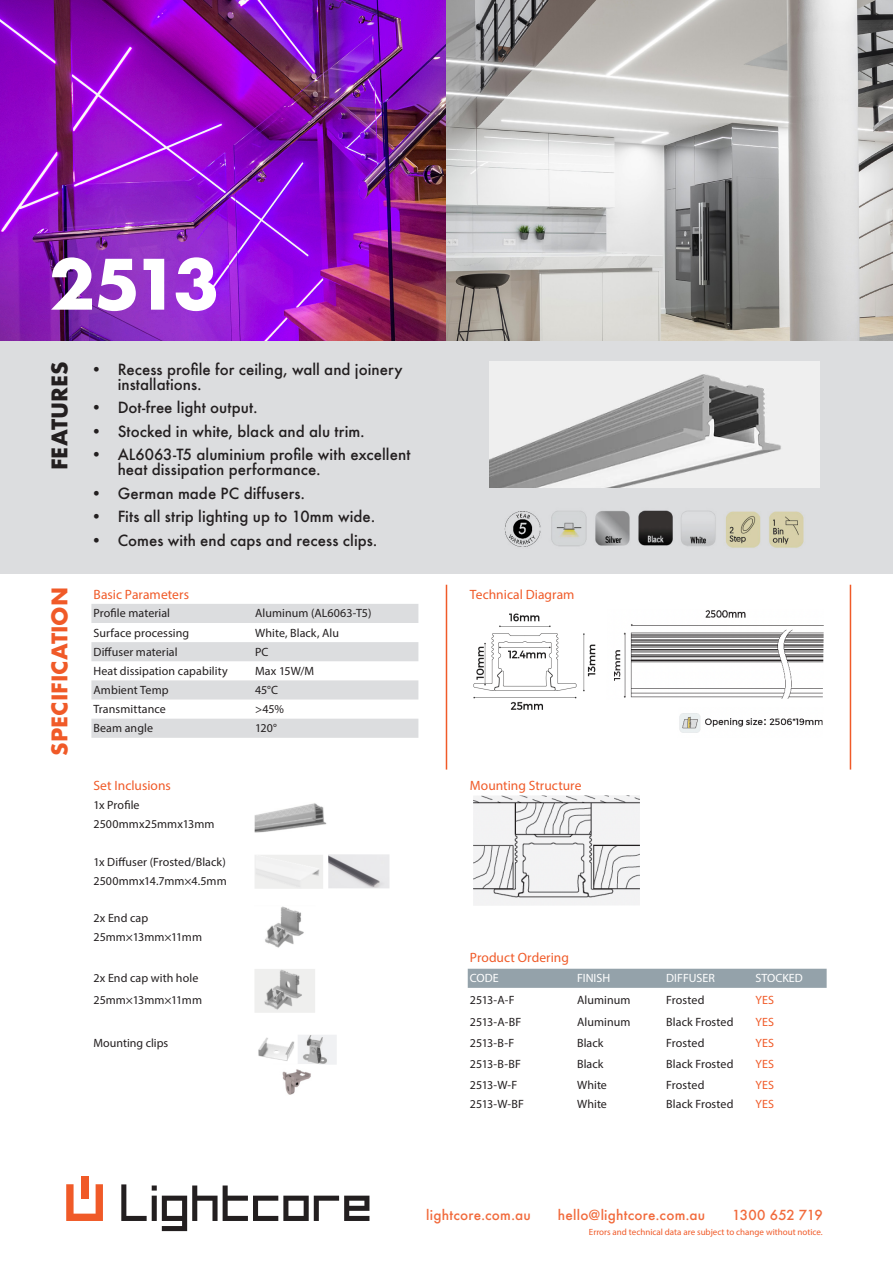
<style>
.page{position:relative;width:893px;height:1263px;background:#fff}
.page>*{position:absolute;margin:0;border:0;box-sizing:border-box;transform-origin:0 0}
.t1{font:700 67.5px "Futura";color:#fff}
.t2{font:700 21px "Futura";letter-spacing:.005em;color:#f05a28}
.t3{font:700 21px "Futura";letter-spacing:.005em;color:#231f20}
.t4{font:500 15px/15px "Futura";letter-spacing:.005em;color:#231f20}
.t5{font:13.5px "Myriad Pro";letter-spacing:.005em;color:#f05a28}
.t6{font:500 13.5px "Futura";letter-spacing:.015em;color:#f16b3d}
.t7{font:500 13.5px "Futura";letter-spacing:-.015em;color:#f16b3d}
.t8{font:12px "Myriad Pro";letter-spacing:.005em;color:#231f20}
.t9{font:12px "Myriad Pro";color:#fff}
.t10{font:12px "Myriad Pro";letter-spacing:.015em;color:#f05a28}
.t11{font:9px "Myriad Pro";color:#f05a28}
</style>
<div class="page">
<div style="left:0;top:340px;width:893px;height:234px;background:#dcdddf"></div>
<svg style="left:91px;top:604px;width:327px;height:134px"></svg>
<div style="left:468px;top:969px;width:359px;height:19px;background:#94a2aa"></div>
<img style="left:489px;top:361px;width:331px;height:127px">
<img style="left:473px;top:613px;width:123px;height:97px">
<svg style="left:66px;top:1184px;width:37px;height:37px"></svg>
<div style="left:81px;top:1177px;width:7px;height:22px;background:#f05a28"></div>
<svg style="left:121px;top:1184px;width:248px;height:47px"></svg>
<img style="left:0;top:0;width:893px;height:340px">
<hr style="left:446px;top:585px;width:1px;height:184px;background:#f05a28">
<hr style="left:850px;top:585px;width:1px;height:184px;background:#f05a28">
<img style="left:614px;top:610px;width:210px;height:89px">
<img style="left:254px;top:803px;width:73px;height:29px">
<div style="left:255px;top:855px;width:68px;height:34px;background:#efefee"></div>
<img style="left:265px;top:906px;width:39px;height:42px">
<img style="left:255px;top:969px;width:60px;height:44px">
<img style="left:504px;top:510px;width:300px;height:38px">
<img style="left:679px;top:713px;width:144px;height:20px">
<img style="left:328px;top:854px;width:61px;height:34px">
<img style="left:473px;top:795px;width:167px;height:110px">
<img style="left:258px;top:1035px;width:79px;height:30px">
<img style="left:273px;top:1064px;width:46px;height:31px">
<p class="t1" style="left:49px;top:235px;width:172px">2513</p>
<p class="t3" style="left:44px;top:470px;width:110px;rotate:-90deg">FEATURES</p>
<p class="t2" style="left:44px;top:756px;width:170px;rotate:-90deg">SPECIFICATION</p>
<p class="t4" style="left:118px;top:361px;width:286px;text-indent:-27px">• Recess profile for ceiling, wall and joinery installations.</p>
<p class="t4" style="left:91px;top:400px;width:169px">• Dot-free light output.</p>
<p class="t4" style="left:91px;top:423px;width:276px">• Stocked in white, black and alu trim.</p>
<p class="t4" style="left:118px;top:447px;width:294px;text-indent:-27px">• AL6063-T5 aluminium profile with excellent heat dissipation performance.</p>
<p class="t4" style="left:91px;top:485px;width:216px">• German made PC diffusers.</p>
<p class="t4" style="left:91px;top:509px;width:286px">• Fits all strip lighting up to 10mm wide.</p>
<p class="t4" style="left:91px;top:532px;width:288px">• Comes with end caps and recess clips.</p>
<p class="t5" style="left:94px;top:586px;width:97px">Basic Parameters</p>
<p class="t5" style="left:470px;top:586px;width:106px">Technical Diagram</p>
<p class="t8" style="left:94px;top:606px;width:78px">Profile material</p>
<p class="t8" style="left:255px;top:606px;width:118px">Aluminum (AL6063-T5)</p>
<p class="t8" style="left:94px;top:625px;width:97px">Surface processing</p>
<p class="t8" style="left:255px;top:625px;width:85px">White, Black, Alu</p>
<p class="t8" style="left:94px;top:644px;width:86px">Diffuser material</p>
<p class="t8" style="left:255px;top:644px;width:15px">PC</p>
<p class="t8" style="left:94px;top:663px;width:136px">Heat dissipation capability</p>
<p class="t8" style="left:255px;top:663px;width:61px">Max 15W/M</p>
<p class="t8" style="left:94px;top:683px;width:77px">Ambient Temp</p>
<p class="t8" style="left:255px;top:683px;width:25px">45°C</p>
<p class="t8" style="left:94px;top:702px;width:74px">Transmittance</p>
<p class="t8" style="left:255px;top:702px;width:30px">&gt;45%</p>
<p class="t8" style="left:94px;top:721px;width:61px">Beam angle</p>
<p class="t8" style="left:255px;top:721px;width:23px">120°</p>
<p class="t5" style="left:94px;top:777px;width:79px">Set Inclusions</p>
<p class="t5" style="left:470px;top:777px;width:113px">Mounting Structure</p>
<p class="t8" style="left:94px;top:797px;width:48px">1x Profile</p>
<p class="t8" style="left:94px;top:816px;width:122px">2500mmx25mmx13mm</p>
<p class="t8" style="left:94px;top:855px;width:134px">1x Diffuser (Frosted/Black)</p>
<p class="t8" style="left:94px;top:873px;width:135px">2500mmx14.7mm×4.5mm</p>
<p class="t8" style="left:94px;top:910px;width:56px">2x End cap</p>
<p class="t8" style="left:94px;top:929px;width:110px">25mm×13mm×11mm</p>
<p class="t5" style="left:470px;top:949px;width:101px">Product Ordering</p>
<p class="t8" style="left:94px;top:971px;width:106px">2x End cap with hole</p>
<p class="t9" style="left:470px;top:971px;width:30px">CODE</p>
<p class="t9" style="left:577px;top:971px;width:35px">FINISH</p>
<p class="t9" style="left:666px;top:971px;width:50px">DIFFUSER</p>
<p class="t9" style="left:756px;top:971px;width:49px">STOCKED</p>
<p class="t8" style="left:94px;top:992px;width:110px">25mm×13mm×11mm</p>
<p class="t8" style="left:470px;top:992px;width:46px">2513-A-F</p>
<p class="t8" style="left:577px;top:992px;width:55px">Aluminum</p>
<p class="t8" style="left:666px;top:992px;width:40px">Frosted</p>
<p class="t10" style="left:756px;top:992px;width:20px">YES</p>
<p class="t8" style="left:470px;top:1015px;width:53px">2513-A-BF</p>
<p class="t8" style="left:577px;top:1015px;width:55px">Aluminum</p>
<p class="t8" style="left:666px;top:1015px;width:69px">Black Frosted</p>
<p class="t10" style="left:756px;top:1015px;width:20px">YES</p>
<p class="t8" style="left:94px;top:1036px;width:76px">Mounting clips</p>
<p class="t8" style="left:470px;top:1036px;width:46px">2513-B-F</p>
<p class="t8" style="left:577px;top:1036px;width:28px">Black</p>
<p class="t8" style="left:666px;top:1036px;width:40px">Frosted</p>
<p class="t10" style="left:756px;top:1036px;width:20px">YES</p>
<p class="t8" style="left:470px;top:1056px;width:53px">2513-B-BF</p>
<p class="t8" style="left:577px;top:1056px;width:28px">Black</p>
<p class="t8" style="left:666px;top:1056px;width:69px">Black Frosted</p>
<p class="t10" style="left:756px;top:1056px;width:20px">YES</p>
<p class="t8" style="left:470px;top:1077px;width:49px">2513-W-F</p>
<p class="t8" style="left:577px;top:1077px;width:31px">White</p>
<p class="t8" style="left:666px;top:1077px;width:40px">Frosted</p>
<p class="t10" style="left:756px;top:1077px;width:20px">YES</p>
<p class="t8" style="left:470px;top:1096px;width:56px">2513-W-BF</p>
<p class="t8" style="left:577px;top:1096px;width:31px">White</p>
<p class="t8" style="left:666px;top:1096px;width:69px">Black Frosted</p>
<p class="t10" style="left:756px;top:1096px;width:20px">YES</p>
<p class="t6" style="left:426px;top:1206px;width:106px">lightcore.com.au</p>
<p class="t6" style="left:558px;top:1206px;width:149px">hello@lightcore.com.au</p>
<p class="t7" style="left:732px;top:1206px;width:92px">1300 652 719</p>
<p class="t11" style="left:589px;top:1227px;width:235px">Errors and technical data are subject to change without notice.</p>
</div>
